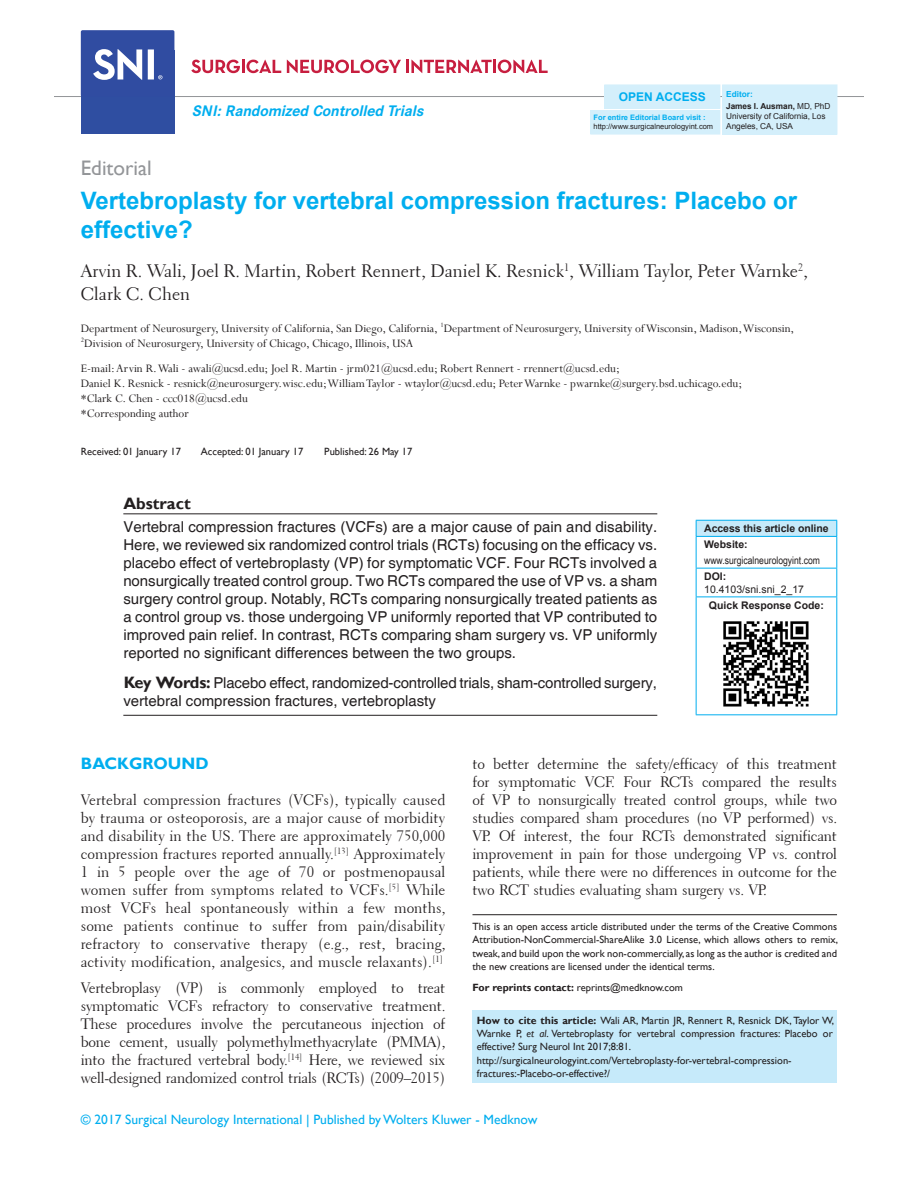
<style>
.page{position:relative;width:918px;height:1188px;background:#fff}
.page>*{position:absolute;margin:0;border:0;box-sizing:border-box;transform-origin:0 0}
.AT{font:700 24px/28.8px "Arial";color:#00aeef}
.AH{font:21px "Gill Sans";color:#939598}
.AU{font:18px/22.5px "Transitional 521 BT Roman A";color:#231f20}
.t1{font:700 16.5px "Gill Sans";color:#00aeef}
.ABSH{font:700 16.5px "Gill Sans";color:#231f20}
.TX{font:15px/18px "Transitional 521 BT Roman A";letter-spacing:-.02em;color:#231f20;text-align:justify}
.ABS{font:15px/18px "Helvetica";color:#231f20;text-align:justify}
.KWD{font:15px/18px "Helvetica";letter-spacing:-.01em;color:#231f20}
.t2{font:italic 700 15px "Corporate SBQ";color:#00aeef}
.t3{font:13.5px "Gill Sans";color:#00aeef}
.ADD{font:12.75px/15px "Perpetua";color:#231f20}
.AFF{font:12.75px/15px "Perpetua";color:#231f20}
.t4{font:700 12px "Arial";color:#00aeef}
.OS{font:10.5px/13.5px "Gill Sans";color:#231f20;text-align:justify}
.Published{font:10.5px/12.6px "Gill Sans";color:#231f20;text-align:justify}
.HIS{font:10.5px "Gill Sans";color:#231f20}
.AAO{font:700 10.5px "Arial";letter-spacing:-.005em;color:#231f20}
.WEB{font:10.5px "Arial Narrow";color:#231f20}
.WEB-2{font:10.5px/12.6px "Arial";color:#231f20}
.WEB-3{font:700 10.5px "Arial";color:#231f20}
.t5{font:8.25px/9.9px "Arial";letter-spacing:-.005em;color:#231f20}
.t6{font:700 8.25px/12px "Arial";letter-spacing:-.005em;color:#231f20}
.t7{font:7.5px "Arial";color:#231f20}
.t8{font:700 7.5px "Arial";color:#00aeef}
.s1{color:#00aeef}
.s2{font-weight:400}
.s3{font-family:"Gill Sans";font-weight:700;font-size:16.5px}
.s4{font-weight:700}
.s5{font-style:italic}
</style>
<div class="page">
<hr style="left:54px;top:96px;width:810px;height:1px;background:#939598">
<div style="left:723px;top:85px;width:114px;height:49px;background:#d4effb"></div>
<div style="left:605px;top:85px;width:115px;height:23px;background:#d4effb"></div>
<div style="left:591px;top:111px;width:129px;height:23px;background:#d4effb"></div>
<div style="left:591px;top:110px;width:129px;height:24px;border:1px solid #d4effb"></div>
<div style="left:81px;top:50px;width:93px;height:84px;background:#2f4ea1"></div>
<div style="left:81px;top:30px;width:93px;height:67px;background:#304ca1;border-radius:2px"></div>
<svg style="left:191px;top:60px;width:90px;height:13px"></svg>
<svg style="left:287px;top:60px;width:261px;height:13px"></svg>
<svg style="left:93px;top:49px;width:69px;height:31px"></svg>
<div style="left:696px;top:520px;width:141px;height:16px;background:#c6eafa"></div>
<svg style="left:696px;top:521px;width:1px;height:15px"></svg>
<svg style="left:836px;top:521px;width:1px;height:15px"></svg>
<hr style="left:696px;top:520px;width:141px;height:1px;background:#00aeef">
<hr style="left:696px;top:537px;width:1px;height:31px;background:#00aeef">
<hr style="left:836px;top:537px;width:1px;height:31px;background:#00aeef">
<hr style="left:696px;top:536px;width:141px;height:1px;background:#00aeef">
<svg style="left:696px;top:569px;width:1px;height:28px"></svg>
<svg style="left:836px;top:569px;width:1px;height:28px"></svg>
<hr style="left:696px;top:568px;width:141px;height:1px;background:#00aeef">
<hr style="left:696px;top:597px;width:1px;height:117px;background:#00aeef">
<hr style="left:836px;top:597px;width:1px;height:117px;background:#00aeef">
<hr style="left:696px;top:597px;width:141px;height:1px;background:#00aeef">
<hr style="left:696px;top:714px;width:141px;height:1px;background:#00aeef">
<img style="left:724px;top:621px;width:85px;height:85px">
<hr style="left:123px;top:514px;width:534px;height:1px;background:#231f20">
<hr style="left:123px;top:715px;width:534px;height:1px;background:#231f20">
<div style="left:472px;top:1011px;width:365px;height:72px;background:#c6eafa"></div>
<hr style="left:472px;top:914px;width:365px;height:1px;background:#231f20">
<p class="t2" style="left:192px;top:102px;width:237px">SNI:Randomized Controlled Trials</p>
<p class="t4" style="left:619px;top:89px;width:88px">OPEN ACCESS</p>
<p class="t8" style="left:594px;top:113px;width:114px">For entire Editorial Board visit :</p>
<p class="t7" style="left:594px;top:122px;width:121px">http://www.surgicalneurologyint.com</p>
<p class="t6" style="left:726px;top:88px;width:106px"><span class="s1">Editor:<br></span>James I. Ausman, <span class="s2">MD, PhD</span></p>
<p class="t5" style="left:726px;top:111px;width:101px">University of California, Los<br>Angeles, CA, USA</p>
<p class="AH" style="left:81px;top:156px;width:72px">Editorial</p>
<p class="AT" style="left:81px;top:187px;width:718px">Vertebroplasty for vertebral compression fractures: Placebo or effective?</p>
<p class="AU" style="left:81px;top:260px;width:729px">Arvin R. Wali, Joel R. Martin, Robert Rennert, Daniel K. Resnick<sup>1</sup>, William Taylor, Peter Warnke<sup>2</sup>,<br>Clark C. Chen</p>
<p class="AFF" style="left:81px;top:320px;width:715px">Department of Neurosurgery, University of California, San Diego, California, <sup>1</sup>Department of Neurosurgery, University of Wisconsin, Madison, Wisconsin,<br><sup>2</sup>Division of Neurosurgery, University of Chicago, Chicago, Illinois, USA</p>
<p class="ADD" style="left:81px;top:361px;width:663px">E‑mail:Arvin R. Wali ‑ awali@ucsd.edu; Joel R. Martin ‑ jrm021@ucsd.edu; Robert Rennert ‑ rrennert@ucsd.edu;<br>Daniel K. Resnick ‑ resnick@neurosurgery.wisc.edu; William Taylor ‑ wtaylor@ucsd.edu; Peter Warnke ‑ pwarnke@surgery.bsd.uchicago.edu; *Clark C. Chen ‑ ccc018@ucsd.edu<br>*Corresponding author</p>
<p class="HIS" style="left:81px;top:446px;width:102px">Received: 01 January 17</p>
<p class="HIS" style="left:201px;top:446px;width:104px">Accepted: 01 January 17</p>
<p class="HIS" style="left:324px;top:446px;width:89px">Published: 26 May 17</p>
<p class="ABSH" style="left:123px;top:494px;width:69px">Abstract</p>
<p class="ABS" style="left:123px;top:518px;width:535px">Vertebral compression fractures (VCFs) are a major cause of pain and disability.<br>Here, we reviewed six randomized control trials (RCTs) focusing on the efficacy vs. placebo effect of vertebroplasty (VP) for symptomatic VCF. Four RCTs involved a nonsurgically treated control group. Two RCTs compared the use of VP vs. a sham surgery control group. Notably, RCTs comparing nonsurgically treated patients as a control group vs. those undergoing VP uniformly reported that VP contributed to improved pain relief. In contrast, RCTs comparing sham surgery vs. VP uniformly reported no significant differences between the two groups.</p>
<p class="KWD" style="left:123px;top:675px;width:535px"><span class="s3">Key Words:</span> Placebo effect, randomized‑controlled trials, sham‑controlled surgery, vertebral compression fractures, vertebroplasty</p>
<p class="AAO" style="left:704px;top:522px;width:126px">Access this article online</p>
<p class="WEB-3" style="left:704px;top:538px;width:45px">Website:</p>
<p class="WEB" style="left:704px;top:552px;width:117px">www.surgicalneurologyint.com</p>
<p class="WEB-2" style="left:704px;top:570px;width:101px"><span class="s4">DOI:<br></span>10.4103/sni.sni_2_17</p>
<p class="AAO" style="left:709px;top:598px;width:116px">Quick Response Code:</p>
<h1 class="t1" style="left:81px;top:753px;width:129px">BACKGROUND</h1>
<p class="TX" style="left:81px;top:791px;width:366px">Vertebral compression fractures (VCFs), typically caused by trauma or osteoporosis, are a major cause of morbidity and disability in the US. There are approximately 750,000 compression fractures reported annually.<sup>[13]</sup> Approximately 1 in 5 people over the age of 70 or postmenopausal women suffer from symptoms related to VCFs.<sup>[5]</sup> While most VCFs heal spontaneously within a few months, some patients continue to suffer from pain/disability refractory to conservative therapy (e.g., rest, bracing, activity modification, analgesics, and muscle relaxants).<sup>[1]</sup></p>
<p class="TX" style="left:81px;top:979px;width:366px">Vertebroplasy (VP) is commonly employed to treat symptomatic VCFs refractory to conservative treatment.<br>These procedures involve the percutaneous injection of bone cement, usually polymethylmethyacrylate (PMMA), into the fractured vertebral body.<sup>[14]</sup> Here, we reviewed six well‑designed randomized control trials (RCTs) (2009–2015)</p>
<p class="TX" style="left:472px;top:755px;width:366px">to better determine the safety/efficacy of this treatment for symptomatic VCF. Four RCTs compared the results of VP to nonsurgically treated control groups, while two studies compared sham procedures (no VP performed) vs.<br>VP. Of interest, the four RCTs demonstrated significant improvement in pain for those undergoing VP vs. control patients, while there were no differences in outcome for the two RCT studies evaluating sham surgery vs. VP.</p>
<p class="OS" style="left:472px;top:920px;width:367px">This is an open access article distributed under the terms of the Creative Commons Attribution‑NonCommercial‑ShareAlike 3.0 License, which allows others to remix, tweak, and build upon the work non‑commercially, as long as the author is credited and the new creations are licensed under the identical terms.</p>
<p class="OS" style="left:472px;top:981px;width:212px"><span class="s4">For reprints contact:</span> reprints@medknow.com</p>
<p class="Published" style="left:477px;top:1015px;width:359px"><span class="s4">How to cite this article:</span> Wali AR, Martin JR, Rennert R, Resnick DK, Taylor W, Warnke P, <span class="s5">et al</span>. Vertebroplasty for vertebral compression fractures: Placebo or effective? Surg Neurol Int 2017;8:81.</p>
<p class="Published" style="left:477px;top:1055px;width:316px">http://surgicalneurologyint.com/Vertebroplasty-for-vertebral-compression&shy;fractures:-Placebo-or-effective?/</p>
<p class="t3" style="left:81px;top:1112px;width:458px">© 2017 Surgical Neurology International | Published by Wolters Kluwer - Medknow</p>
</div>
